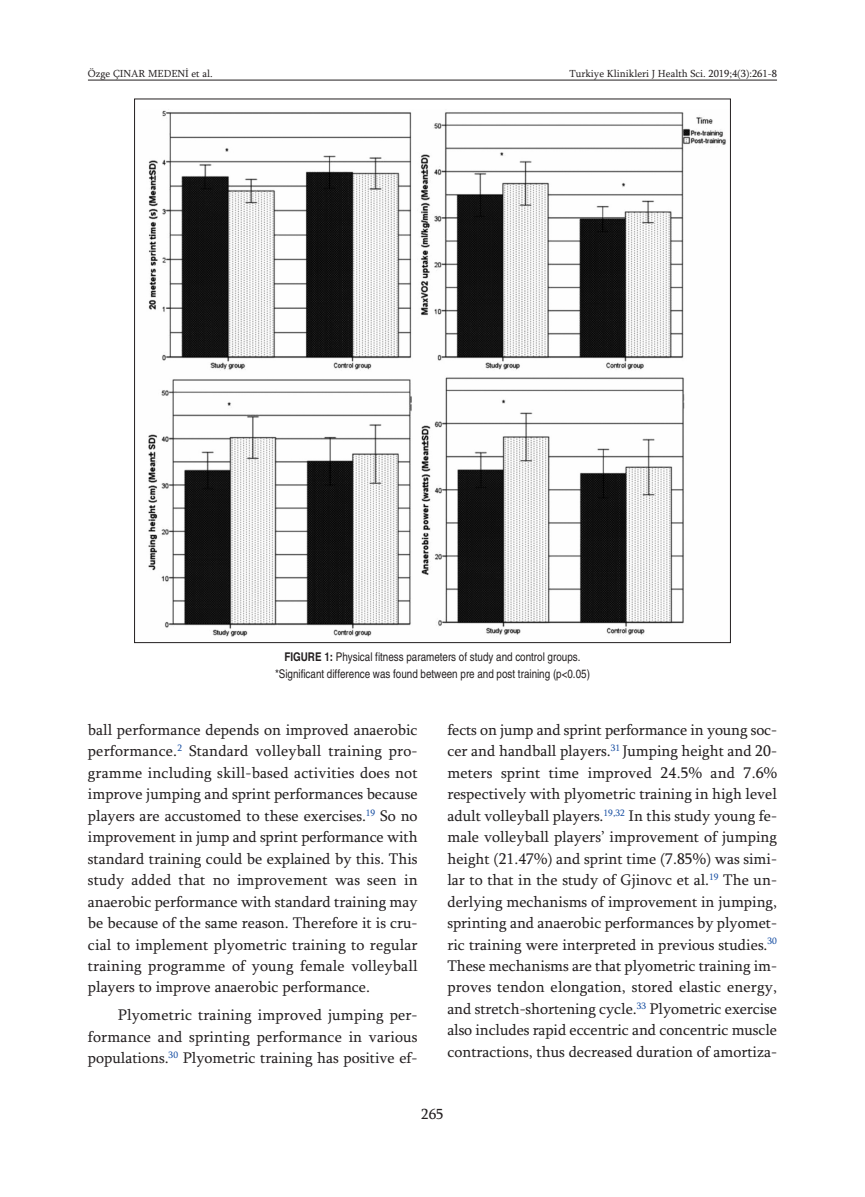
<style>
.page{position:relative;width:865px;height:1197px;background:#fff}
.page>*{position:absolute;margin:0;border:0;box-sizing:border-box;transform-origin:0 0}
.t1{font:15.75px/21.5px "Sylfaen";color:#231f20;text-align:justify}
.t2{font:15px "Sylfaen";color:#231f20}
.t3{font:condensed 12px/16.5px "Helvetica";color:#231f20;text-align:center}
.t4{font:10.5px "Sylfaen";color:#231f20}
.s1{font-weight:700}
</style>
<div class="page">
<hr style="left:88px;top:80px;width:689px;height:1px;background:#231f20">
<img style="left:148px;top:110px;width:578px;height:527px">
<p class="t4" style="left:88px;top:67px;width:126px">Özge ÇINAR MEDENİ et al.</p>
<p class="t4" style="left:569px;top:67px;width:209px">Turkiye Klinikleri J Health Sci. 2019;4(3):261-8</p>
<p class="t3" style="left:275px;top:649px;width:316px"><span class="s1">FIGURE 1:</span> Physical fitness parameters of study and control groups. *Significant difference was found between pre and post training (p&lt;0.05)</p>
<p class="t1" style="left:88px;top:718px;width:331px">ball performance depends on improved anaerobic performance.<sup>2</sup> Standard volleyball training pro&shy;gramme including skill-based activities does not improve jumping and sprint performances because players are accustomed to these exercises.<sup>19</sup> So no improvement in jump and sprint performance with standard training could be explained by this. This study added that no improvement was seen in anaerobic performance with standard training may be because of the same reason. Therefore it is cru&shy;cial to implement plyometric training to regular training programme of young female volleyball players to improve anaerobic performance.</p>
<p class="t1" style="left:88px;top:1004px;width:331px;text-indent:30px">Plyometric training improved jumping per&shy;formance and sprinting performance in various populations.<sup>30</sup> Plyometric training has positive ef-</p>
<p class="t1" style="left:447px;top:718px;width:331px">fects on jump and sprint performance in young soc&shy;cer and handball players.<sup>31</sup> Jumping height and 20- meters sprint time improved 24.5% and 7.6% respectively with plyometric training in high level adult volleyball players.<sup>19,32</sup> In this study young fe&shy;male volleyball players’ improvement of jumping height (21.47%) and sprint time (7.85%) was simi&shy;lar to that in the study of Gjinovc et al.<sup>19</sup> The un&shy;derlying mechanisms of improvement in jumping, sprinting and anaerobic performances by plyomet&shy;ric training were interpreted in previous studies.<sup>30<br></sup>These mechanisms are that plyometric training im&shy;proves tendon elongation, stored elastic energy, and stretch-shortening cycle.<sup>33</sup> Plyometric exercise also includes rapid eccentric and concentric muscle contractions, thus decreased duration of amortiza-</p>
<p class="t2" style="left:421px;top:1104px;width:24px">265</p>
</div>
